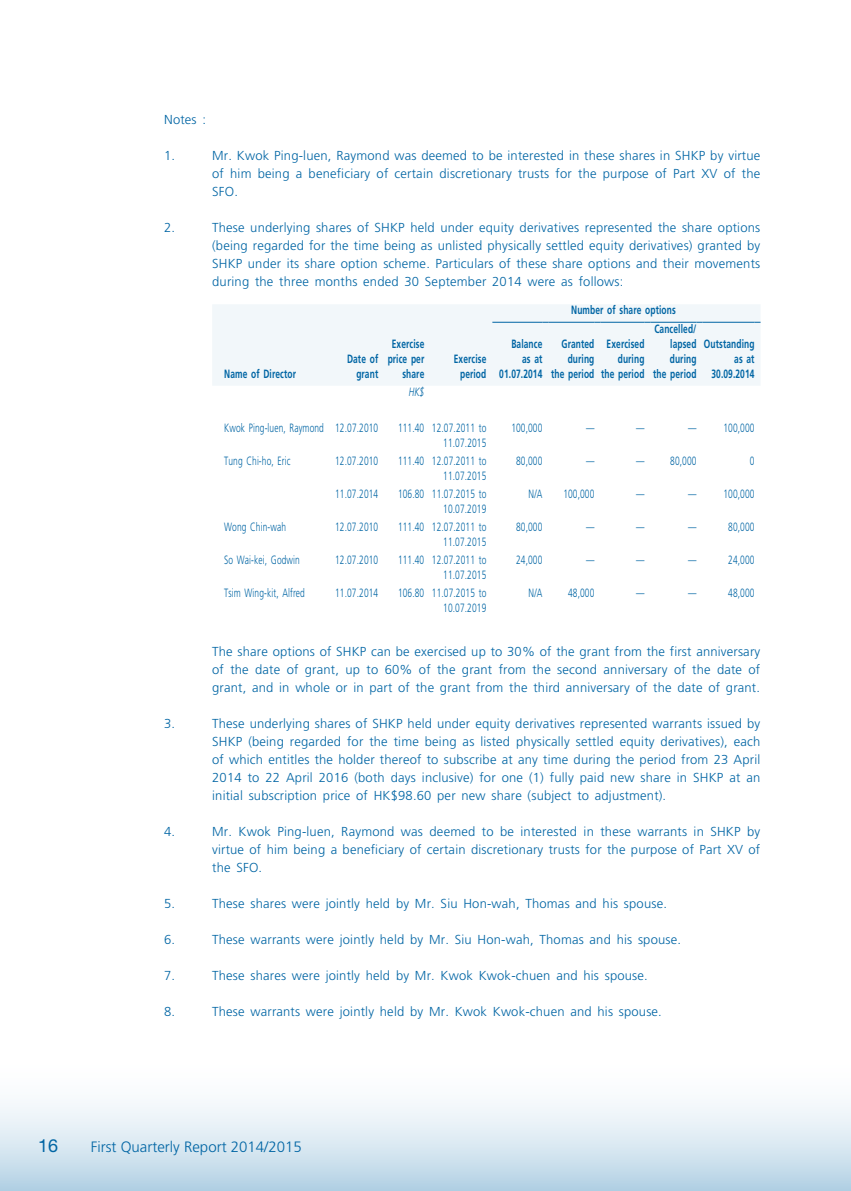
<style>
.page{position:relative;width:851px;height:1191px;background:#fff}
.page>*{position:absolute;margin:0;border:0;box-sizing:border-box;transform-origin:0 0}
.t1{font:18px "Helvetica Neue LT Std";color:#0065a4}
.t2{font:300 15px "Frutiger LT Std";color:#0065a4}
.t3{font:300 13px/18px "Frutiger LT Std";letter-spacing:.015em;color:#0065a4;text-align:justify}
.t4{font:300 12px/15px "Frutiger LT Std";letter-spacing:.015em;color:#0065a4;text-align:right;scale:.7 1}
.t5{font:700 12px/15px "Frutiger LT Std";letter-spacing:.015em;color:#0065a4;text-align:right;scale:.7 1}
.t6{font:italic 300 12px "Frutiger LT Std";color:#0065a4;scale:.7 1}
</style>
<div class="page">
<div style="left:0;top:1052px;width:850px;height:139px;background:linear-gradient(to bottom,#fff,#bcd6e7)"></div>
<div style="left:212px;top:305px;width:548px;height:80px;background:#f2f7fa"></div>
<hr style="left:492px;top:322px;width:50px;height:1px;background:#0065a4">
<hr style="left:548px;top:322px;width:46px;height:1px;background:#0065a4">
<hr style="left:600px;top:322px;width:44px;height:1px;background:#0065a4">
<hr style="left:650px;top:322px;width:46px;height:1px;background:#0065a4">
<hr style="left:702px;top:322px;width:52px;height:1px;background:#0065a4">
<p class="t3" style="left:164px;top:111px;width:43px">Notes :</p>
<p class="t3" style="left:164px;top:147px;width:13px">1.</p>
<p class="t3" style="left:212px;top:147px;width:549px">Mr. Kwok Ping-luen, Raymond was deemed to be interested in these shares in SHKP by virtue of him being a beneficiary of certain discretionary trusts for the purpose of Part XV of the SFO.</p>
<p class="t3" style="left:164px;top:219px;width:13px">2.</p>
<p class="t3" style="left:212px;top:219px;width:549px">These underlying shares of SHKP held under equity derivatives represented the share options (being regarded for the time being as unlisted physically settled equity derivatives) granted by SHKP under its share option scheme. Particulars of these share options and their movements during the three months ended 30 September 2014 were as follows:</p>
<p class="t5" style="left:571px;top:303px;width:151px">Number of share options</p>
<p class="t5" style="left:224px;top:366px;width:104px">Name of Director</p>
<p class="t5" style="left:347px;top:351px;width:46px">Date of grant</p>
<p class="t5" style="left:387px;top:336px;width:54px">Exercise price per share</p>
<p class="t6" style="left:408px;top:385px;width:24px">HK$</p>
<p class="t5" style="left:453px;top:351px;width:48px;text-align:center">Exercise period</p>
<p class="t5" style="left:499px;top:336px;width:63px">Balance<br>as at<br>01.07.2014</p>
<p class="t5" style="left:551px;top:336px;width:63px">Granted during<br>the period</p>
<p class="t5" style="left:601px;top:336px;width:63px">Exercised during<br>the period</p>
<p class="t5" style="left:653px;top:321px;width:63px">Cancelled/ lapsed during<br>the period</p>
<p class="t5" style="left:703px;top:336px;width:74px">Outstanding as at<br>30.09.2014</p>
<p class="t4" style="left:224px;top:420px;width:222px">Kwok Ping-luen, Raymond 12.07.2010</p>
<p class="t4" style="left:398px;top:420px;width:128px">111.40 12.07.2011 to<br>11.07.2015</p>
<p class="t4" style="left:511px;top:420px;width:46px">100,000</p>
<p class="t4" style="left:586px;top:420px;width:13px">—</p>
<p class="t4" style="left:636px;top:420px;width:13px">—</p>
<p class="t4" style="left:688px;top:420px;width:96px">— 100,000</p>
<p class="t4" style="left:224px;top:453px;width:96px">Tung Chi-ho, Eric</p>
<p class="t4" style="left:335px;top:453px;width:63px">12.07.2010</p>
<p class="t4" style="left:398px;top:453px;width:128px">111.40 12.07.2011 to<br>11.07.2015</p>
<p class="t4" style="left:516px;top:453px;width:39px">80,000</p>
<p class="t4" style="left:586px;top:453px;width:13px">—</p>
<p class="t4" style="left:636px;top:453px;width:88px">— 80,000</p>
<p class="t4" style="left:749px;top:453px;width:8px">0</p>
<p class="t4" style="left:335px;top:486px;width:63px">11.07.2014</p>
<p class="t4" style="left:398px;top:486px;width:128px">106.80 11.07.2015 to<br>10.07.2019</p>
<p class="t4" style="left:528px;top:486px;width:21px">N/A</p>
<p class="t4" style="left:563px;top:486px;width:46px">100,000</p>
<p class="t4" style="left:636px;top:486px;width:13px">—</p>
<p class="t4" style="left:688px;top:486px;width:96px">— 100,000</p>
<p class="t4" style="left:224px;top:519px;width:90px">Wong Chin-wah</p>
<p class="t4" style="left:335px;top:519px;width:63px">12.07.2010</p>
<p class="t4" style="left:398px;top:519px;width:128px">111.40 12.07.2011 to<br>11.07.2015</p>
<p class="t4" style="left:516px;top:519px;width:39px">80,000</p>
<p class="t4" style="left:586px;top:519px;width:13px">—</p>
<p class="t4" style="left:636px;top:519px;width:13px">—</p>
<p class="t4" style="left:688px;top:519px;width:13px">—</p>
<p class="t4" style="left:728px;top:519px;width:39px">80,000</p>
<p class="t4" style="left:224px;top:552px;width:110px">So Wai-kei, Godwin</p>
<p class="t4" style="left:335px;top:552px;width:63px">12.07.2010</p>
<p class="t4" style="left:398px;top:552px;width:128px">111.40 12.07.2011 to<br>11.07.2015</p>
<p class="t4" style="left:516px;top:552px;width:39px">24,000</p>
<p class="t4" style="left:586px;top:552px;width:13px">—</p>
<p class="t4" style="left:636px;top:552px;width:13px">—</p>
<p class="t4" style="left:688px;top:552px;width:13px">—</p>
<p class="t4" style="left:728px;top:552px;width:39px">24,000</p>
<p class="t4" style="left:224px;top:585px;width:117px">Tsim Wing-kit, Alfred</p>
<p class="t4" style="left:335px;top:585px;width:63px">11.07.2014</p>
<p class="t4" style="left:398px;top:585px;width:128px">106.80 11.07.2015 to<br>10.07.2019</p>
<p class="t4" style="left:528px;top:585px;width:21px">N/A</p>
<p class="t4" style="left:568px;top:585px;width:39px">48,000</p>
<p class="t4" style="left:636px;top:585px;width:13px">—</p>
<p class="t4" style="left:688px;top:585px;width:13px">—</p>
<p class="t4" style="left:728px;top:585px;width:39px">48,000</p>
<p class="t3" style="left:212px;top:642px;width:549px">The share options of SHKP can be exercised up to 30% of the grant from the first anniversary of the date of grant, up to 60% of the grant from the second anniversary of the date of grant, and in whole or in part of the grant from the third anniversary of the date of grant.</p>
<p class="t3" style="left:164px;top:714px;width:13px">3.</p>
<p class="t3" style="left:212px;top:714px;width:549px">These underlying shares of SHKP held under equity derivatives represented warrants issued by SHKP (being regarded for the time being as listed physically settled equity derivatives), each of which entitles the holder thereof to subscribe at any time during the period from 23 April 2014 to 22 April 2016 (both days inclusive) for one (1) fully paid new share in SHKP at an initial subscription price of HK$98.60 per new share (subject to adjustment).</p>
<p class="t3" style="left:164px;top:822px;width:13px">4.</p>
<p class="t3" style="left:212px;top:822px;width:549px">Mr. Kwok Ping-luen, Raymond was deemed to be interested in these warrants in SHKP by virtue of him being a beneficiary of certain discretionary trusts for the purpose of Part XV of the SFO.</p>
<p class="t3" style="left:164px;top:894px;width:13px">5.</p>
<p class="t3" style="left:212px;top:894px;width:456px">These shares were jointly held by Mr. Siu Hon-wah, Thomas and his spouse.</p>
<p class="t3" style="left:164px;top:930px;width:13px">6.</p>
<p class="t3" style="left:212px;top:930px;width:470px">These warrants were jointly held by Mr. Siu Hon-wah, Thomas and his spouse.</p>
<p class="t3" style="left:164px;top:966px;width:13px">7.</p>
<p class="t3" style="left:212px;top:966px;width:437px">These shares were jointly held by Mr. Kwok Kwok-chuen and his spouse.</p>
<p class="t3" style="left:164px;top:1002px;width:13px">8.</p>
<p class="t3" style="left:212px;top:1002px;width:451px">These warrants were jointly held by Mr. Kwok Kwok-chuen and his spouse.</p>
<h1 class="t1" style="left:38px;top:1135px;width:22px">16</h1>
<p class="t2" style="left:91px;top:1138px;width:212px">First Quarterly Report 2014/2015</p>
</div>
